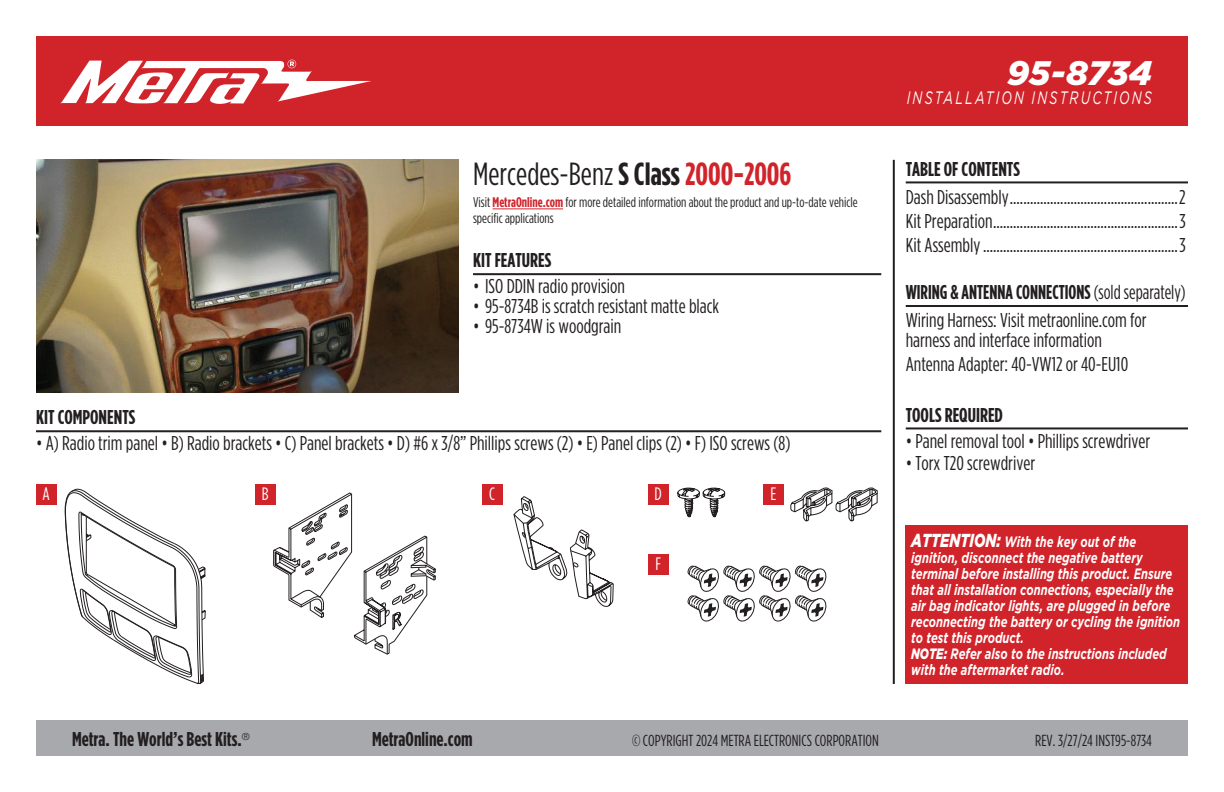
<style>
.page{position:relative;width:1224px;height:792px;background:#fff}
.page>*{position:absolute;margin:0;border:0;box-sizing:border-box;transform-origin:0 0}
.t1{font:italic 900 34px "Gotham";letter-spacing:-.01em;color:#fff}
.t2{font:32px "Gotham Condensed";color:#231f20}
.kit_feat_comp_bullets{font:20px/20px "Gotham Condensed";color:#231f20}
.TOC_body{font:20px "Gotham Condensed";color:#231f20}
.tools_needed_bullets{font:20px "Gotham Condensed";color:#231f20}
.cover_subheads{font:700 20px "Gotham Condensed";color:#231f20}
.kit_feat_comp_bullets-2{font:700 20px "Gotham Condensed";color:#231f20}
.kit_feat_comp_bullets-3{font:700 20px "Gotham Condensed";color:#231f20;scale:.94 1}
.t3{font:italic 18px "Gotham";letter-spacing:.165em;color:#fff;scale:.7 1}
.t4{font:18px "Gotham Condensed";color:#fff}
.t5{font:16px "Gotham Condensed";color:#231f20}
.t6{font:italic 700 15px/16px "Gotham";color:#fff;scale:.74 1}
.Figure_X{font:14px/16px "Gotham Condensed";color:#231f20}
.s1{font-weight:700}
.s2{font-weight:700;color:#d1232a}
.s3{font-weight:400}
.s4{font-weight:900;font-size:18.8px}
.s5{font-weight:900}
</style>
<div class="page">
<div style="left:36px;top:720px;width:1152px;height:36px;background:#a8a9ad"></div>
<hr style="left:893px;top:160px;width:2px;height:524px;background:#231f20">
<img style="left:36px;top:160px;width:423px;height:232px">
<div style="left:36px;top:36px;width:1152px;height:90px;background:#d1232a"></div>
<svg style="left:60px;top:60px;width:311px;height:44px"></svg>
<div style="left:906px;top:526px;width:282px;height:158px;background:#d1232a"></div>
<hr style="left:473px;top:273px;width:408px;height:2px;background:#231f20">
<hr style="left:36px;top:430px;width:845px;height:2px;background:#231f20">
<svg style="left:65px;top:489px;width:141px;height:195px"></svg>
<svg style="left:273px;top:493px;width:163px;height:161px"></svg>
<svg style="left:514px;top:496px;width:100px;height:111px"></svg>
<svg style="left:678px;top:488px;width:48px;height:29px"></svg>
<svg style="left:791px;top:488px;width:87px;height:34px"></svg>
<div style="left:36px;top:485px;width:21px;height:20px;background:#d1232a"></div>
<div style="left:255px;top:485px;width:20px;height:20px;background:#d1232a"></div>
<div style="left:482px;top:485px;width:20px;height:20px;background:#d1232a"></div>
<div style="left:648px;top:485px;width:21px;height:20px;background:#d1232a"></div>
<div style="left:763px;top:485px;width:21px;height:20px;background:#d1232a"></div>
<hr style="left:493px;top:209px;width:70px;height:1px;background:#d1232a">
<hr style="left:906px;top:427px;width:282px;height:2px;background:#231f20">
<hr style="left:906px;top:305px;width:282px;height:2px;background:#231f20">
<hr style="left:906px;top:181px;width:282px;height:2px;background:#231f20">
<svg style="left:688px;top:566px;width:138px;height:55px"></svg>
<div style="left:648px;top:555px;width:21px;height:20px;background:#d1232a"></div>
<h1 class="t1" style="left:1007px;top:53px;width:146px">95-8734</h1>
<p class="t2" style="left:473px;top:157px;width:320px">Mercedes-Benz <span class="s1">S Class</span> <span class="s2">2000-2006</span></p>
<p class="Figure_X" style="left:473px;top:194px;width:386px">Visit <span class="s2">MetraOnline.com</span> for more detailed information about the product and up-to-date vehicle specific applications</p>
<p class="cover_subheads" style="left:473px;top:249px;width:80px">KIT FEATURES</p>
<p class="kit_feat_comp_bullets" style="left:473px;top:276px;width:154px">• ISO DDIN radio provision</p>
<p class="kit_feat_comp_bullets" style="left:473px;top:296px;width:248px">• 95-8734B is scratch resistant matte black</p>
<p class="kit_feat_comp_bullets" style="left:473px;top:316px;width:150px">• 95-8734W is woodgrain</p>
<p class="cover_subheads" style="left:36px;top:406px;width:101px">KIT COMPONENTS</p>
<p class="kit_feat_comp_bullets" style="left:36px;top:433px;width:756px">• A) Radio trim panel • B) Radio brackets • C) Panel brackets • D) #6 x 3/8” Phillips screws (2) • E) Panel clips (2) • F) ISO screws (8)</p>
<p class="t4" style="left:43px;top:484px;width:9px">A</p>
<p class="t4" style="left:262px;top:484px;width:8px">B</p>
<p class="t4" style="left:489px;top:484px;width:7px">C</p>
<p class="t4" style="left:655px;top:484px;width:9px">D</p>
<p class="t4" style="left:771px;top:484px;width:7px">E</p>
<p class="t4" style="left:656px;top:554px;width:7px">F</p>
<p class="t3" style="left:907px;top:88px;width:352px">INSTALLATION INSTRUCTIONS</p>
<p class="cover_subheads" style="left:906px;top:158px;width:116px">TABLE OF CONTENTS</p>
<p class="TOC_body" style="left:906px;top:186px;width:281px">Dash Disassembly..................................................2</p>
<p class="TOC_body" style="left:906px;top:210px;width:282px">Kit Preparation.......................................................3</p>
<p class="TOC_body" style="left:906px;top:234px;width:282px">Kit Assembly..........................................................3</p>
<p class="kit_feat_comp_bullets-3" style="left:906px;top:281px;width:299px">WIRING &amp; ANTENNA CONNECTIONS <span class="s3">(sold separately)</span></p>
<p class="kit_feat_comp_bullets" style="left:906px;top:310px;width:242px">Wiring Harness: Visit metraonline.com for harness and interface information</p>
<p class="kit_feat_comp_bullets" style="left:906px;top:354px;width:224px">Antenna Adapter: 40-VW12 or 40-EU10</p>
<p class="cover_subheads" style="left:906px;top:403px;width:99px">TOOLS REQUIRED</p>
<p class="tools_needed_bullets" style="left:906px;top:430px;width:246px">• Panel removal tool • Phillips screwdriver</p>
<p class="tools_needed_bullets" style="left:906px;top:452px;width:131px">• Torx T20 screwdriver</p>
<p class="t6" style="left:911px;top:534px;width:365px"><span class="s4">ATTENTION:</span> With the key out of the ignition, disconnect the negative battery terminal before installing this product. Ensure that all installation connections, especially the air bag indicator lights, are plugged in before reconnecting the battery or cycling the ignition to test this product.<br><span class="s5">NOTE:</span> Refer also to the instructions included with the aftermarket radio.</p>
<h3 class="kit_feat_comp_bullets-2" style="left:72px;top:728px;width:179px">Metra. The World’s Best Kits.<sup>®</sup></h3>
<h3 class="kit_feat_comp_bullets-2" style="left:372px;top:728px;width:102px">MetraOnline.com</h3>
<p class="t5" style="left:632px;top:732px;width:248px">© COPYRIGHT 2024 METRA ELECTRONICS CORPORATION</p>
<p class="t5" style="left:1035px;top:732px;width:118px">REV. 3/27/24 INST95-8734</p>
</div>
